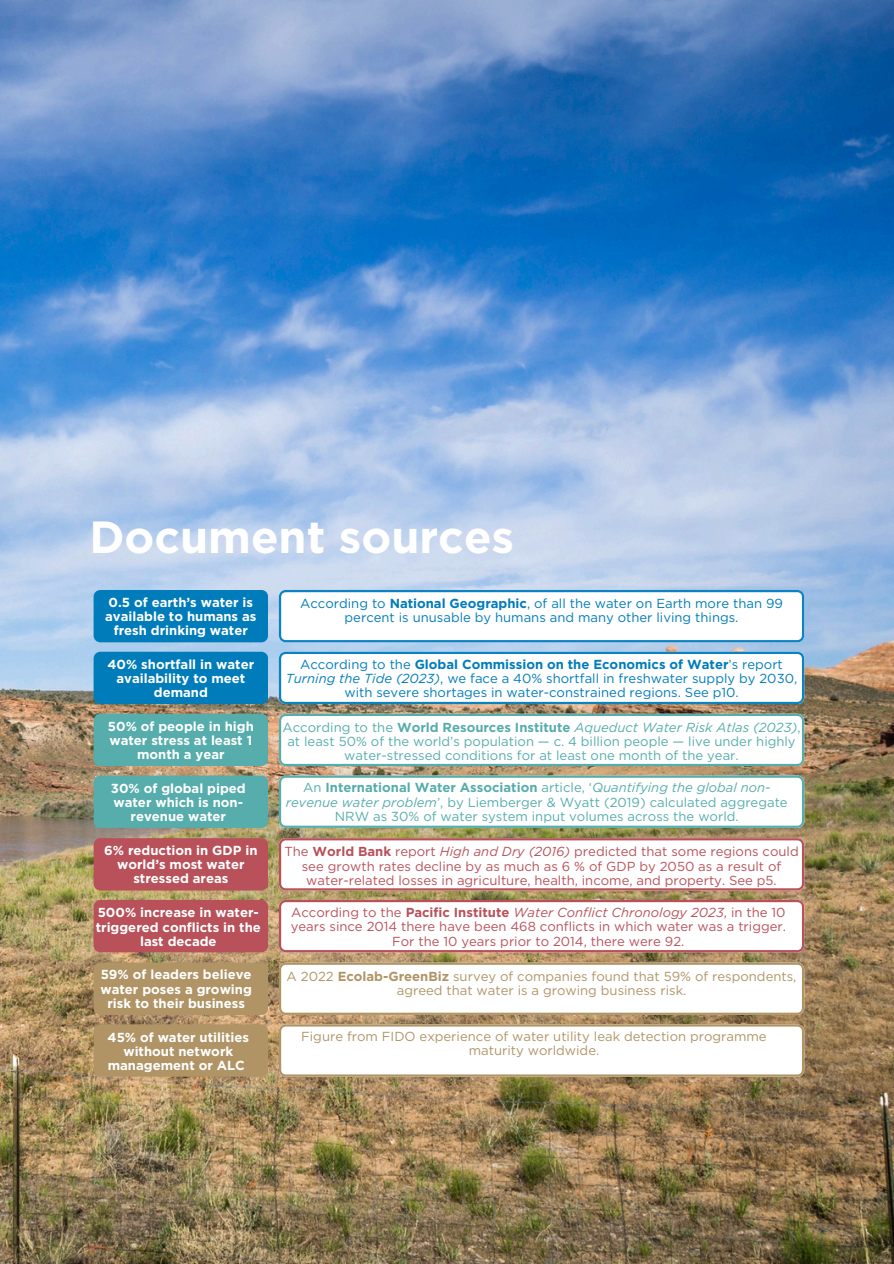
<style>
.page{position:relative;width:894px;height:1264px;background:#fff}
.page>*{position:absolute;margin:0;border:0;box-sizing:border-box;transform-origin:0 0}
.t1{font:700 45px "Gotham";color:#fff}
.t2{font:700 13.05px/14.1px "Gotham";color:#fff;text-align:center}
.t3{font:13.05px/14.1px "Gotham";color:#56adac;text-align:center}
.t4{font:13.05px/14.1px "Gotham";color:#b8515a;text-align:center}
.t5{font:13.05px/14.1px "Gotham";color:#007cbb;text-align:center}
.t6{font:13.05px/14.1px "Gotham";color:#b09466;text-align:center}
.s1{font-weight:700}
.s2{font-style:italic}
</style>
<div class="page">
<img style="left:0;top:0;width:893px;height:1263px">
<div style="left:94px;top:590px;width:174px;height:52px;background:#007cbb"></div>
<svg style="left:279px;top:590px;width:525px;height:52px"></svg>
<div style="left:94px;top:651px;width:174px;height:53px;background:#007cbb"></div>
<svg style="left:279px;top:651px;width:525px;height:53px"></svg>
<div style="left:94px;top:713px;width:174px;height:53px;background:#56adac"></div>
<svg style="left:279px;top:713px;width:525px;height:53px"></svg>
<div style="left:94px;top:775px;width:174px;height:53px;background:#56adac"></div>
<svg style="left:279px;top:775px;width:525px;height:53px"></svg>
<div style="left:94px;top:838px;width:174px;height:52px;background:#b8515a"></div>
<svg style="left:279px;top:838px;width:525px;height:52px"></svg>
<div style="left:94px;top:899px;width:174px;height:53px;background:#b8515a"></div>
<svg style="left:279px;top:899px;width:525px;height:53px"></svg>
<div style="left:94px;top:962px;width:174px;height:52px;background:#b09466"></div>
<svg style="left:279px;top:962px;width:525px;height:52px"></svg>
<div style="left:94px;top:1024px;width:174px;height:52px;background:#b09466"></div>
<svg style="left:279px;top:1024px;width:525px;height:52px"></svg>
<p class="t1" style="left:89px;top:509px;width:426px">Document sources</p>
<h2 class="t2" style="left:105px;top:595px;width:153px">0.5 of earth’s water is available to humans as fresh drinking water</h2>
<h2 class="t5" style="left:300px;top:596px;width:484px">According to <span class="s1">National Geographic</span>, of all the water on Earth more than 99 percent is unusable by humans and many other living things.</h2>
<h1 class="t2" style="left:107px;top:657px;width:148px">40% shortfall in water availability to meet demand</h1>
<h2 class="t5" style="left:286px;top:657px;width:512px">According to the <span class="s1">Global Commission on the Economics of Water</span>’s report<br><span class="s2">Turning the Tide (2023)</span>, we face a 40% shortfall in freshwater supply by 2030, with severe shortages in water-constrained regions. See p10.</h2>
<p class="t2" style="left:108px;top:719px;width:147px">50% of people in high water stress at least 1 month a year</p>
<h2 class="t3" style="left:282px;top:720px;width:519px">According to the <span class="s1">World Resources Institute</span> <span class="s2">Aqueduct Water Risk Atlas (2023)</span>, at least 50% of the world’s population — c. 4 billion people — live under highly water-stressed conditions for at least one month of the year.</h2>
<p class="t2" style="left:111px;top:781px;width:136px">30% of global piped water which is non&shy;revenue water</p>
<p class="t3" style="left:286px;top:780px;width:503px">An <span class="s1">International Water Association</span> article, ‘<span class="s2">Quantifying the global non&shy;revenue water problem</span>’, by Liemberger &amp; Wyatt (2019) calculated aggregate<br>NRW as 30% of water system input volumes across the world.</p>
<h2 class="t2" style="left:104px;top:843px;width:155px">6% reduction in GDP in world’s most water stressed areas</h2>
<h2 class="t4" style="left:284px;top:844px;width:515px">The <span class="s1">World Bank</span> report <span class="s2">High and Dry (2016)</span> predicted that some regions could see growth rates decline by as much as 6 % of GDP by 2050 as a result of water-related losses in agriculture, health, income, and property. See p5.</h2>
<h2 class="t2" style="left:96px;top:905px;width:166px">500% increase in water&shy;triggered conflicts in the last decade</h2>
<p class="t4" style="left:290px;top:905px;width:496px">According to the <span class="s1">Pacific Institute</span> <span class="s2">Water Conflict Chronology 2023</span>, in the 10 years since 2014 there have been 468 conflicts in which water was a trigger.<br>For the 10 years prior to 2014, there were 92.</p>
<p class="t2" style="left:100px;top:967px;width:153px">59% of leaders believe water poses a growing risk to their business</p>
<p class="t6" style="left:286px;top:969px;width:511px">A 2022 <span class="s1">Ecolab-GreenBiz</span> survey of companies found that 59% of respondents, agreed that water is a growing business risk.</p>
<p class="t2" style="left:108px;top:1030px;width:143px">45% of water utilities without network management or ALC</p>
<h2 class="t6" style="left:301px;top:1029px;width:467px">Figure from FIDO experience of water utility leak detection programme maturity worldwide.</h2>
</div>
